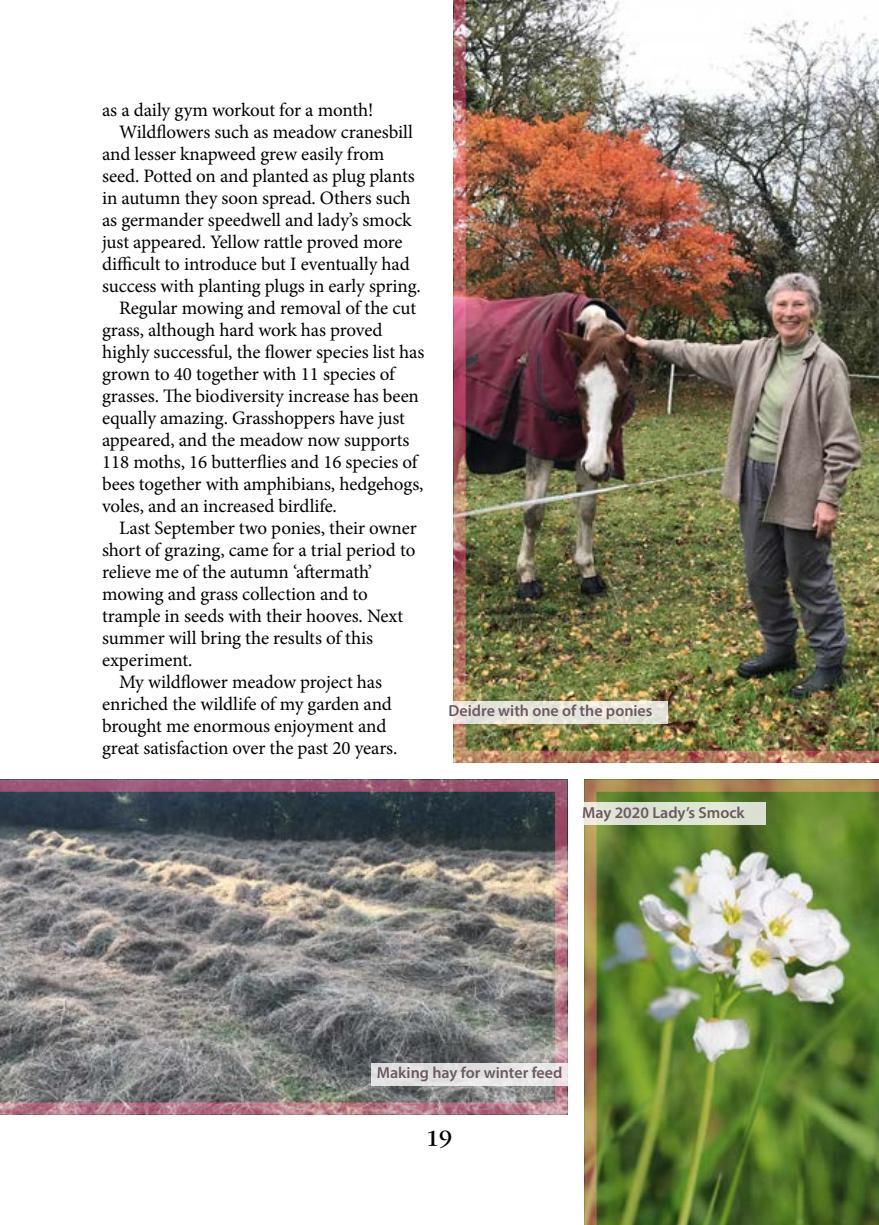
<style>
.page{position:relative;width:879px;height:1225px;background:#fff}
.page>*{position:absolute;margin:0;border:0;box-sizing:border-box;transform-origin:0 0}
.t1{font:24px "Garamond IT Cby BT";color:#000}
.text{font:19px/22px "Minion Pro";letter-spacing:-.01em;color:#000}
.t2{font:600 16px "Myriad Pro";color:#6c5861}
</style>
<div class="page">
<img style="left:454px;top:0;width:425px;height:763px">
<svg style="left:0;top:780px;width:567px;height:334px;background:#7d797a"></svg>
<img style="left:584px;top:780px;width:295px;height:445px">
<svg style="left:453px;top:701px;width:214px;height:22px;background:#e6e5da"></svg>
<svg style="left:371px;top:1062px;width:197px;height:23px;background:#dfdede"></svg>
<svg style="left:584px;top:802px;width:181px;height:23px;background:#dee4d4"></svg>
<p class="text" style="left:102px;top:99px;width:273px">as a daily gym workout for a month!</p>
<p class="text" style="left:102px;top:121px;width:320px;text-indent:17px">Wildflowers such as meadow cranesbill and lesser knapweed grew easily from seed. Potted on and planted as plug plants in autumn they soon spread. Others such as germander speedwell and lady’s smock just appeared. Yellow rattle proved more difficult to introduce but I eventually had success with planting plugs in early spring.</p>
<p class="text" style="left:102px;top:297px;width:324px;text-indent:17px">Regular mowing and removal of the cut grass, although hard work has proved highly successful, the flower species list has grown to 40 together with 11 species of grasses. The biodiversity increase has been equally amazing. Grasshoppers have just appeared, and the meadow now supports 118 moths, 16 butterflies and 16 species of bees together with amphibians, hedgehogs, voles, and an increased birdlife.</p>
<p class="text" style="left:102px;top:517px;width:316px;text-indent:17px">Last September two ponies, their owner short of grazing, came for a trial period to relieve me of the autumn ‘aftermath’ mowing and grass collection and to trample in seeds with their hooves. Next summer will bring the results of this experiment.</p>
<p class="text" style="left:102px;top:671px;width:297px;text-align:center">My wildflower meadow project has enriched the wildlife of my garden and brought me enormous enjoyment and great satisfaction over the past 20 years.</p>
<p class="t2" style="left:448px;top:701px;width:205px">Deidre with one of the ponies</p>
<p class="t2" style="left:582px;top:802px;width:164px">May 2020 Lady’s Smock</p>
<p class="t2" style="left:377px;top:1062px;width:187px">Making hay for winter feed</p>
<p class="t1" style="left:426px;top:1124px;width:28px">19</p>
</div>
